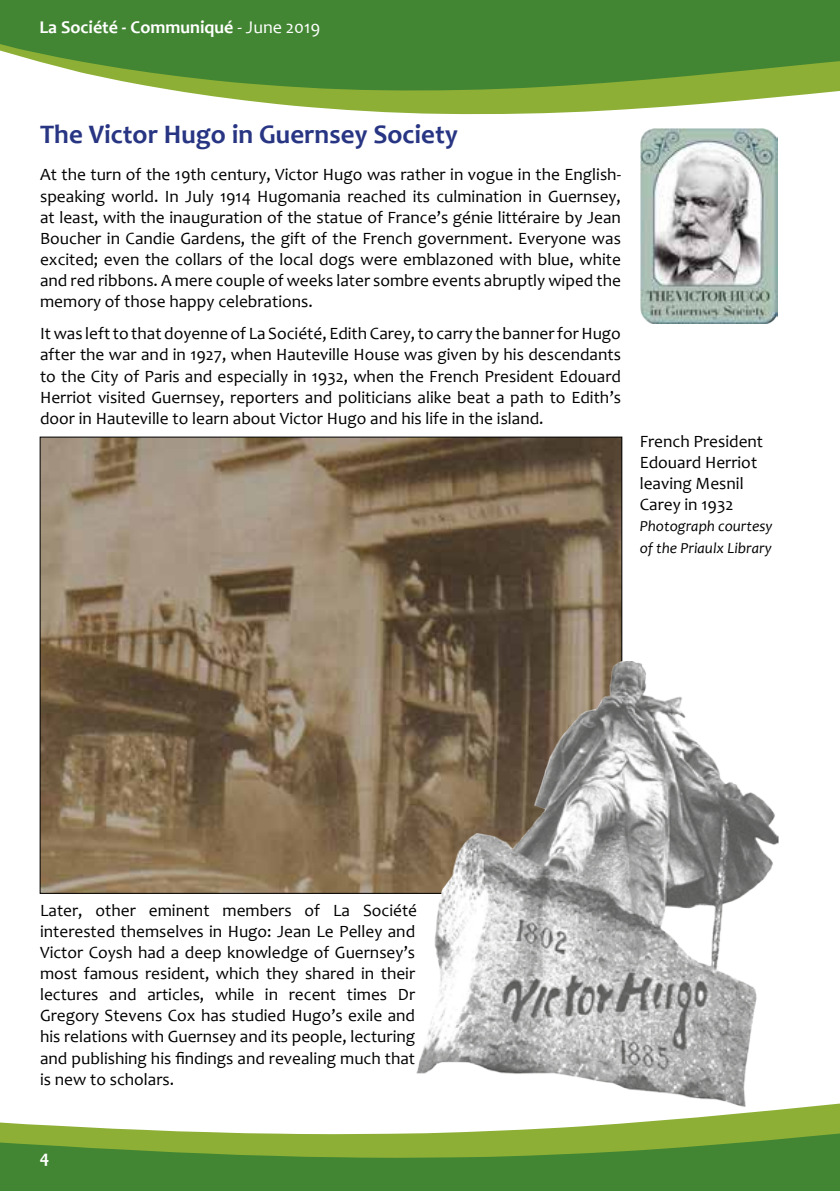
<style>
.page{position:relative;width:840px;height:1191px;background:#fff}
.page>*{position:absolute;margin:0;border:0;box-sizing:border-box;transform-origin:0 0}
.t1{font:700 26.8px "Candara";color:#283583}
.t2{font:700 18px "Candara";color:#fff}
.t3{font:17.2px/21.2px "Candara";color:#000;text-align:justify}
.t4{font:italic 15.4px/21.2px "Candara";color:#000}
.s1{font-weight:400}
</style>
<div class="page">
<img style="left:640px;top:129px;width:136px;height:194px">
<img style="left:42px;top:439px;width:577px;height:452px">
<img style="left:416px;top:661px;width:362px;height:420px">
<svg style="left:178px;top:91px;width:661px;height:24px;fill:#8eaf36"></svg>
<svg style="left:0;top:0;width:839px;height:91px;background:#518f3b"></svg>
<svg style="left:598px;top:1081px;width:241px;height:24px"></svg>
<svg style="left:0;top:1105px;width:839px;height:86px"></svg>
<p class="t2" style="left:39px;top:16px;width:282px">La Société - Communiqué <span class="s1">- June 2019</span></p>
<h1 class="t1" style="left:40px;top:118px;width:419px">The Victor Hugo in Guernsey Society</h1>
<p class="t3" style="left:40px;top:164px;width:582px">At the turn of the 19th century, Victor Hugo was rather in vogue in the English&shy;speaking world. In July 1914 Hugomania reached its culmination in Guernsey, at least, with the inauguration of the statue of France’s génie littéraire by Jean Boucher in Candie Gardens, the gift of the French government. Everyone was excited; even the collars of the local dogs were emblazoned with blue, white and red ribbons. A mere couple of weeks later sombre events abruptly wiped the memory of those happy celebrations.</p>
<p class="t3" style="left:40px;top:323px;width:582px">It was left to that doyenne of La Société, Edith Carey, to carry the banner for Hugo after the war and in 1927, when Hauteville House was given by his descendants to the City of Paris and especially in 1932, when the French President Edouard Herriot visited Guernsey, reporters and politicians alike beat a path to Edith’s door in Hauteville to learn about Victor Hugo and his life in the island.</p>
<p class="t3" style="left:639px;top:431px;width:125px;text-align:left">French President<br>Edouard Herriot leaving Mesnil<br>Carey in 1932</p>
<p class="t4" style="left:639px;top:516px;width:134px">Photograph courtesy of the Priaulx Library</p>
<p class="t3" style="left:40px;top:899px;width:378px">Later, other eminent members of La Société interested themselves in Hugo: Jean Le Pelley and Victor Coysh had a deep knowledge of Guernsey’s most famous resident, which they shared in their lectures and articles, while in recent times Dr Gregory Stevens Cox has studied Hugo’s exile and his relations with Guernsey and its people, lecturing and publishing his findings and revealing much that is new to scholars.</p>
<p class="t2" style="left:40px;top:1145px;width:11px">4</p>
</div>
